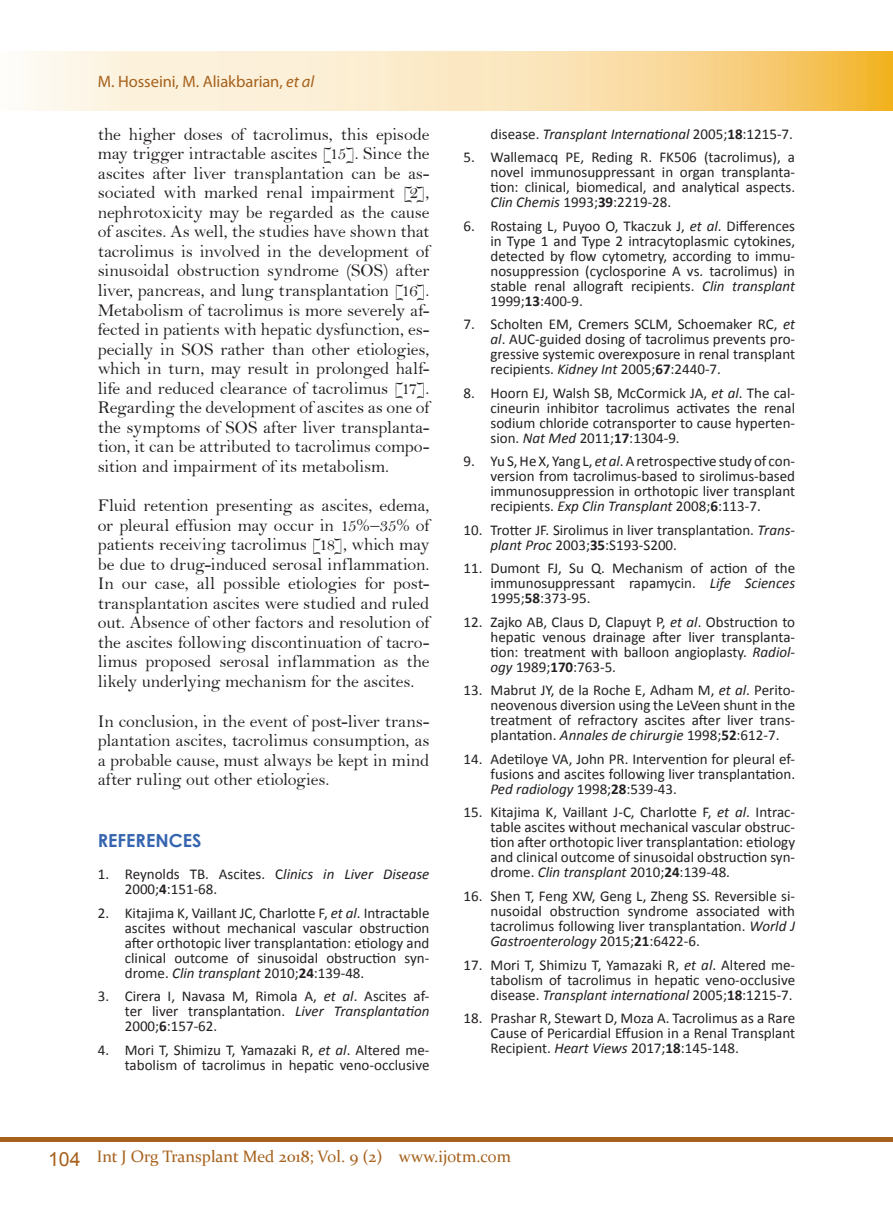
<style>
.page{position:relative;width:893px;height:1212px;background:#fff}
.page>*{position:absolute;margin:0;border:0;box-sizing:border-box;transform-origin:0 0}
.t1{font:19.5px "Arial";color:#a6611c}
.Body{font:18px/19.5px "Bell";letter-spacing:-.01em;color:#231f20;text-align:justify}
.Heading{font:700 18px "Century Gothic";color:#3665b0}
.t2{font:16.5px "Constantia";color:#a6611c}
.Runnig_Author{font:16.5px "Myriad Pro";letter-spacing:-.005em;color:#a6611c}
.t3{font:15px/15px "Calibri";color:#231f20;text-align:justify}
.t4{font:italic 15px "Calibri";color:#231f20}
.s1{font-style:italic}
.s2{font-weight:700}
.s3{font-style:normal}
.s4{font-weight:700;font-style:normal}
</style>
<div class="page">
<div style="left:0;top:1137px;width:893px;height:5px;background:#a6611c"></div>
<img style="left:30px;top:52px;width:863px;height:59px">
<p class="Runnig_Author" style="left:98px;top:72px;width:218px">M. Hosseini, M. Aliakbarian, <span class="s1">et al</span></p>
<p class="Body" style="left:98px;top:124px;width:333px">the higher doses of tacrolimus, this episode may trigger intractable ascites [15]. Since the ascites after liver transplantation can be as&shy;sociated with marked renal impairment [2], nephrotoxicity may be regarded as the cause of ascites. As well, the studies have shown that tacrolimus is involved in the development of sinusoidal obstruction syndrome (SOS) after liver, pancreas, and lung transplantation [16].<br>Metabolism of tacrolimus is more severely af&shy;fected in patients with hepatic dysfunction, es&shy;pecially in SOS rather than other etiologies, which in turn, may result in prolonged half&shy;life and reduced clearance of tacrolimus [17].<br>Regarding the development of ascites as one of the symptoms of SOS after liver transplanta&shy;tion, it can be attributed to tacrolimus compo&shy;sition and impairment of its metabolism.</p>
<p class="Body" style="left:98px;top:496px;width:333px">Fluid retention presenting as ascites, edema, or pleural effusion may occur in 15%–35% of patients receiving tacrolimus [18], which may be due to drug-induced serosal inflammation.<br>In our case, all possible etiologies for post&shy;transplantation ascites were studied and ruled out. Absence of other factors and resolution of the ascites following discontinuation of tacro&shy;limus proposed serosal inflammation as the likely underlying mechanism for the ascites.</p>
<p class="Body" style="left:98px;top:711px;width:333px">In conclusion, in the event of post-liver trans&shy;plantation ascites, tacrolimus consumption, as a probable cause, must always be kept in mind after ruling out other etiologies.</p>
<p class="Heading" style="left:98px;top:827px;width:105px">REFERENCES</p>
<p class="t3" style="left:125px;top:867px;width:306px;text-indent:-27px">1. Reynolds TB. Ascites. C<span class="s1">linics in Liver Disease<br></span>2000;<span class="s2">4</span>:151-68.</p>
<p class="t3" style="left:125px;top:905px;width:306px;text-indent:-27px">2. Kitajima K, Vaillant JC, Charlotte F, <span class="s1">et al</span>. Intractable ascites without mechanical vascular obstruction after orthotopic liver transplantation: etiology and clinical outcome of sinusoidal obstruction syn&shy;drome. <span class="s1">Clin transplant</span> 2010;<span class="s2">24</span>:139-48.</p>
<p class="t3" style="left:125px;top:989px;width:306px;text-indent:-27px">3. Cirera I, Navasa M, Rimola A, <span class="s1">et al</span>. Ascites af&shy;ter liver transplantation. <span class="s1">Liver Transplantation </span>2000;<span class="s2">6</span>:157-62.</p>
<p class="t3" style="left:98px;top:1042px;width:333px;text-align:right">4. Mori T, Shimizu T, Yamazaki R, <span class="s1">et al</span>. Altered me&shy;tabolism of tacrolimus in hepatic veno-occlusive</p>
<p class="t4" style="left:490px;top:124px;width:304px"><span class="s3">disease.</span> Transplant International <span class="s3">2005;</span><span class="s4">18</span><span class="s3">:1215-7.</span></p>
<p class="t3" style="left:490px;top:150px;width:306px;text-indent:-27px">5. Wallemacq PE, Reding R. FK506 (tacrolimus), a novel immunosuppressant in organ transplanta&shy;tion: clinical, biomedical, and analytical aspects.<br><span class="s1">Clin Chemis</span> 1993;<span class="s2">39</span>:2219-28.</p>
<p class="t3" style="left:490px;top:218px;width:306px;text-indent:-27px">6. Rostaing L, Puyoo O, Tkaczuk J, <span class="s1">et al</span>. Differences in Type 1 and Type 2 intracytoplasmic cytokines, detected by flow cytometry, according to immu&shy;nosuppression (cyclosporine A vs. tacrolimus) in stable renal allograft recipients. <span class="s1">Clin transplant </span>1999;<span class="s2">13</span>:400-9.</p>
<p class="t3" style="left:490px;top:317px;width:306px;text-indent:-27px">7. Scholten EM, Cremers SCLM, Schoemaker RC, <span class="s1">et al</span>. AUC-guided dosing of tacrolimus prevents pro&shy;gressive systemic overexposure in renal transplant recipients. <span class="s1">Kidney Int</span> 2005;<span class="s2">67</span>:2440-7.</p>
<p class="t3" style="left:490px;top:385px;width:306px;text-indent:-27px">8. Hoorn EJ, Walsh SB, McCormick JA, <span class="s1">et al</span>. The cal&shy;cineurin inhibitor tacrolimus activates the renal sodium chloride cotransporter to cause hyperten&shy;sion. <span class="s1">Nat Med</span> 2011;<span class="s2">17</span>:1304-9.</p>
<p class="t3" style="left:490px;top:454px;width:306px;text-indent:-27px">9. Yu S, He X, Yang L, <span class="s1">et al</span>. A retrospective study of con&shy;version from tacrolimus-based to sirolimus-based immunosuppression in orthotopic liver transplant recipients. <span class="s1">Exp Clin Transplant</span> 2008;<span class="s2">6</span>:113-7.</p>
<p class="t3" style="left:490px;top:522px;width:306px;text-indent:-27px">10. Trotter JF. Sirolimus in liver transplantation. <span class="s1">Trans&shy;plant Proc</span> 2003;<span class="s2">35</span>:S193-S200.</p>
<p class="t3" style="left:490px;top:561px;width:306px;text-indent:-27px">11. Dumont FJ, Su Q. Mechanism of action of the immunosuppressant rapamycin. <span class="s1">Life Sciences </span>1995;<span class="s2">58</span>:373-95.</p>
<p class="t3" style="left:490px;top:614px;width:306px;text-indent:-27px">12. Zajko AB, Claus D, Clapuyt P, <span class="s1">et al</span>. Obstruction to hepatic venous drainage after liver transplanta&shy;tion: treatment with balloon angioplasty. <span class="s1">Radiol&shy;ogy</span> 1989;<span class="s2">170</span>:763-5.</p>
<p class="t3" style="left:490px;top:683px;width:306px;text-indent:-27px">13. Mabrut JY, de la Roche E, Adham M, <span class="s1">et al</span>. Perito&shy;neovenous diversion using the LeVeen shunt in the treatment of refractory ascites after liver trans&shy;plantation. <span class="s1">Annales de chirurgie</span> 1998;<span class="s2">52</span>:612-7.</p>
<p class="t3" style="left:490px;top:751px;width:306px;text-indent:-27px">14. Adetiloye VA, John PR. Intervention for pleural ef&shy;fusions and ascites following liver transplantation.<br><span class="s1">Ped radiology</span> 1998;<span class="s2">28</span>:539-43.</p>
<p class="t3" style="left:490px;top:805px;width:306px;text-indent:-27px">15. Kitajima K, Vaillant J-C, Charlotte F, <span class="s1">et al</span>. Intrac&shy;table ascites without mechanical vascular obstruc&shy;tion after orthotopic liver transplantation: etiology and clinical outcome of sinusoidal obstruction syn&shy;drome. <span class="s1">Clin transplant</span> 2010;<span class="s2">24</span>:139-48.</p>
<p class="t3" style="left:490px;top:888px;width:306px;text-indent:-27px">16. Shen T, Feng XW, Geng L, Zheng SS. Reversible si&shy;nusoidal obstruction syndrome associated with tacrolimus following liver transplantation. <span class="s1">World J Gastroenterology</span> 2015;<span class="s2">21</span>:6422-6.</p>
<p class="t3" style="left:490px;top:957px;width:306px;text-indent:-27px">17. Mori T, Shimizu T, Yamazaki R, <span class="s1">et al</span>. Altered me&shy;tabolism of tacrolimus in hepatic veno-occlusive disease. <span class="s1">Transplant international</span> 2005;<span class="s2">18</span>:1215-7.</p>
<p class="t3" style="left:490px;top:1010px;width:306px;text-indent:-27px">18. Prashar R, Stewart D, Moza A. Tacrolimus as a Rare Cause of Pericardial Effusion in a Renal Transplant Recipient. <span class="s1">Heart Views</span> 2017;<span class="s2">18</span>:145-148.</p>
<p class="t1" style="left:48px;top:1146px;width:34px">104</p>
<p class="t2" style="left:97px;top:1145px;width:416px">Int J Org Transplant Med 2018; Vol. 9 (2) www.ijotm.com</p>
</div>
